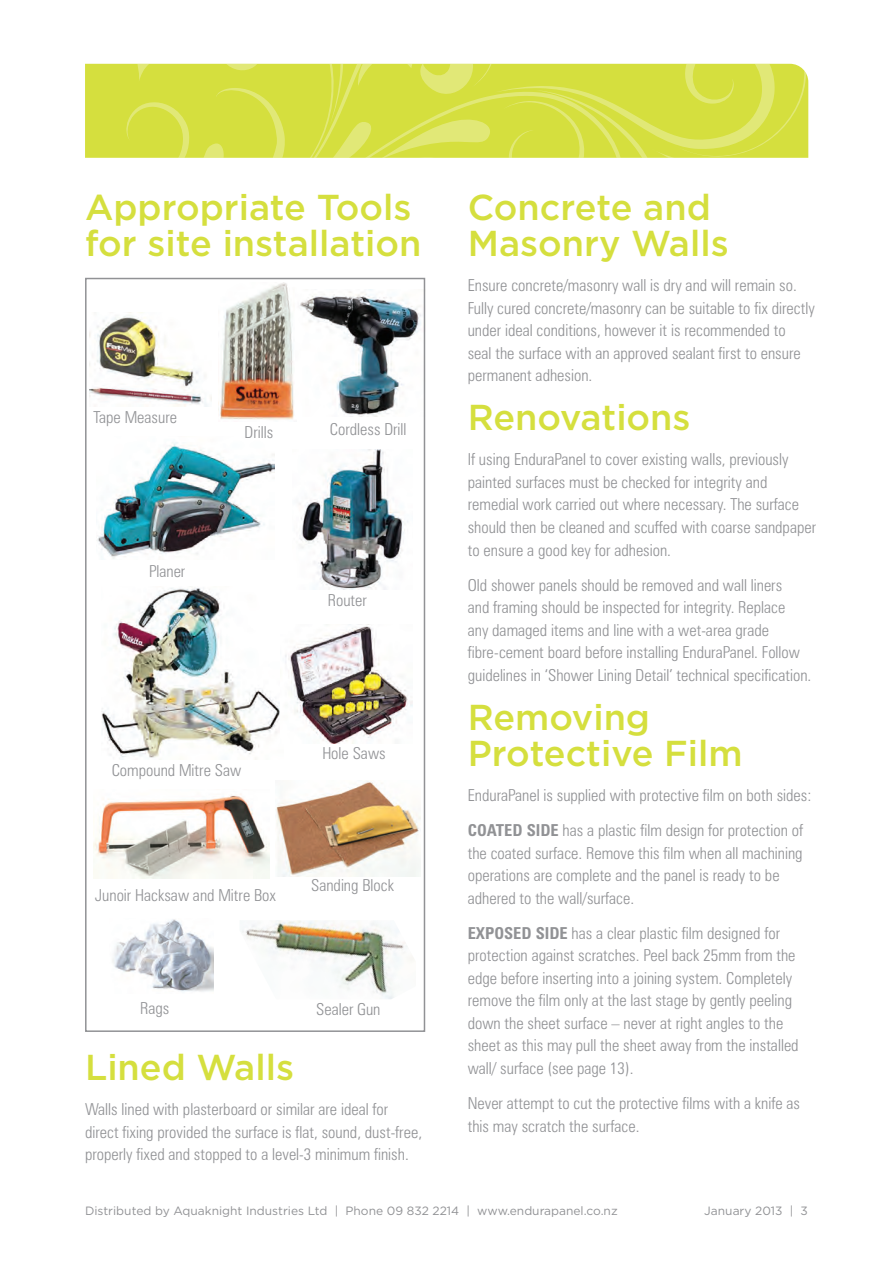
<style>
.page{position:relative;width:893px;height:1263px;background:#fff}
.page>*{position:absolute;margin:0;border:0;box-sizing:border-box;transform-origin:0 0}
.t1{font:500 36px/36px "Gotham";color:#d5df3e}
.t2{font:300 condensed 16.5px/22.5px "Zurich BT";color:#919295}
.t3{font:12px "Gotham";color:#919295}
.s1{font-weight:700}
</style>
<div class="page">
<svg style="left:85px;top:64px;width:15px;height:94px"></svg>
<svg style="left:100px;top:64px;width:708px;height:94px;background:#d6e047"></svg>
<img style="left:89px;top:312px;width:122px;height:95px">
<img style="left:218px;top:282px;width:76px;height:138px">
<img style="left:300px;top:289px;width:121px;height:127px">
<img style="left:97px;top:442px;width:178px;height:117px">
<img style="left:299px;top:449px;width:109px;height:141px">
<img style="left:102px;top:588px;width:178px;height:172px">
<img style="left:285px;top:624px;width:127px;height:119px">
<img style="left:94px;top:794px;width:176px;height:84px">
<img style="left:112px;top:919px;width:102px;height:73px">
<img style="left:276px;top:781px;width:145px;height:95px">
<img style="left:242px;top:920px;width:172px;height:79px">
<div style="left:85px;top:278px;width:340px;height:754px;border:2px solid #919295"></div>
<h1 class="t1" style="left:85px;top:189px;width:338px">Appropriate Tools for site installation</h1>
<h1 class="t1" style="left:468px;top:189px;width:262px">Concrete and<br>Masonry Walls</h1>
<p class="t2" style="left:468px;top:274px;width:348px">Ensure concrete/masonry wall is dry and will remain so.<br>Fully cured concrete/masonry can be suitable to fix directly under ideal conditions, however it is recommended to<br>seal the surface with an approved sealant first to ensure permanent adhesion.</p>
<h1 class="t1" style="left:468px;top:399px;width:224px">Renovations</h1>
<p class="t2" style="left:468px;top:448px;width:350px">If using EnduraPanel to cover existing walls, previously painted surfaces must be checked for integrity and remedial work carried out where necessary. The surface should then be cleaned and scuffed with coarse sandpaper to ensure a good key for adhesion.</p>
<p class="t2" style="left:468px;top:573px;width:345px">Old shower panels should be removed and wall liners<br>and framing should be inspected for integrity. Replace<br>any damaged items and line with a wet-area grade fibre-cement board before installing EnduraPanel. Follow guidelines in ‘Shower Lining Detail’ technical specification.</p>
<h1 class="t1" style="left:468px;top:698px;width:276px">Removing<br>Protective Film</h1>
<p class="t2" style="left:468px;top:777px;width:345px;line-height:35.2px">EnduraPanel is supplied with protective film on both sides:<br><span class="s1">COATED SIDE</span> has a plastic film design for protection of</p>
<p class="t2" style="left:468px;top:841px;width:336px">the coated surface. Remove this film when all machining operations are complete and the panel is ready to be adhered to the wall/surface.</p>
<p class="t2" style="left:468px;top:921px;width:332px"><span class="s1">EXPOSED SIDE</span> has a clear plastic film designed for protection against scratches. Peel back 25mm from the edge before inserting into a joining system. Completely remove the film only at the last stage by gently peeling down the sheet surface – never at right angles to the sheet as this may pull the sheet away from the installed wall/ surface (see page 13).</p>
<p class="t2" style="left:468px;top:1092px;width:334px">Never attempt to cut the protective films with a knife as this may scratch the surface.</p>
<p class="t2" style="left:94px;top:405px;width:85px">Tape Measure</p>
<p class="t2" style="left:245px;top:421px;width:30px">Drills</p>
<p class="t2" style="left:330px;top:418px;width:78px">Cordless Drill</p>
<p class="t2" style="left:149px;top:559px;width:38px">Planer</p>
<p class="t2" style="left:328px;top:589px;width:41px">Router</p>
<p class="t2" style="left:322px;top:742px;width:65px">Hole Saws</p>
<p class="t2" style="left:112px;top:759px;width:131px">Compound Mitre Saw</p>
<p class="t2" style="left:311px;top:874px;width:84px">Sanding Block</p>
<p class="t2" style="left:95px;top:883px;width:183px">Junoir Hacksaw and Mitre Box</p>
<p class="t2" style="left:140px;top:997px;width:31px">Rags</p>
<p class="t2" style="left:316px;top:997px;width:66px">Sealer Gun</p>
<h1 class="t1" style="left:85px;top:1049px;width:211px">Lined Walls</h1>
<p class="t2" style="left:85px;top:1098px;width:339px">Walls lined with plasterboard or similar are ideal for direct fixing provided the surface is flat, sound, dust-free, properly fixed and stopped to a level-3 minimum finish.</p>
<p class="t3" style="left:85px;top:1203px;width:534px">Distributed by Aquaknight Industries Ltd | Phone 09 832 2214 | www.endurapanel.co.nz</p>
<p class="t3" style="left:704px;top:1203px;width:105px">January 2013 | 3</p>
</div>
